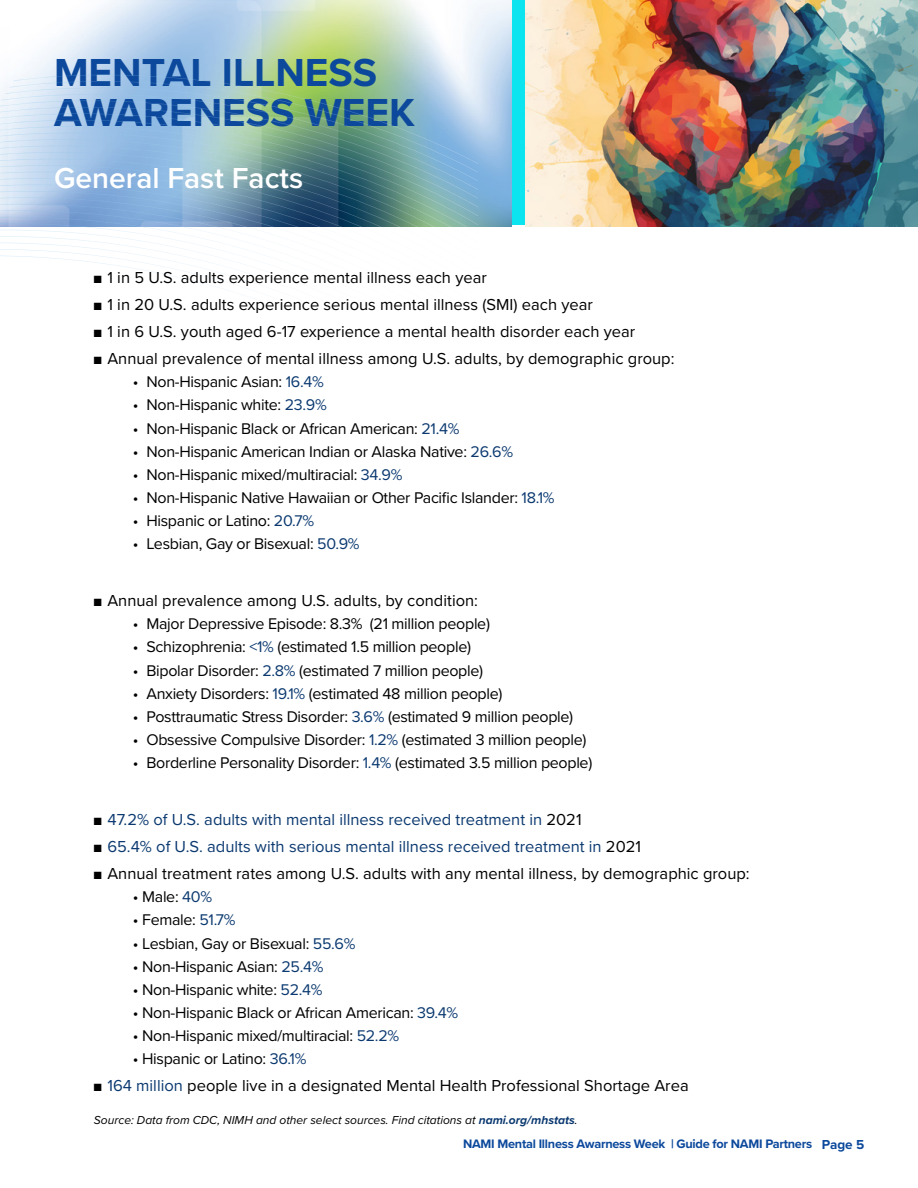
<style>
.page{position:relative;width:918px;height:1188px;background:#fff}
.page>*{position:absolute;margin:0;border:0;box-sizing:border-box;transform-origin:0 0}
.t1{font:700 40.5px/40.5px "Proxima Nova";color:#0c499c}
.t2{font:600 30px "Proxima Nova";color:#fff}
.t3{font:16.5px "Proxima Nova";color:#000}
.t4{font:16.5px "Proxima Nova";color:#0b3970}
.t5{font:16.05px "Proxima Nova";letter-spacing:-.02em;color:#000}
.t6{font:700 12.75px "Proxima Nova";letter-spacing:-.02em;color:#0c499c}
.t7{font:italic 12px "Proxima Nova";color:#000}
.s1{color:#0b3970}
.s2{color:#000}
.s3{font-weight:700;color:#0b3970}
.s4{font-size:13.5px}
</style>
<div class="page">
<img style="left:0;top:0;width:512px;height:226px">
<div style="left:512px;top:0;width:14px;height:225px;background:#0ce5ef"></div>
<svg style="left:0;top:223px;width:478px;height:6px"></svg>
<svg style="left:0;top:101px;width:478px;height:122px;background:#698faa"></svg>
<svg style="left:1px;top:94px;width:477px;height:122px;background:#7a9db5"></svg>
<svg style="left:5px;top:88px;width:473px;height:122px;background:#7b9eb7"></svg>
<svg style="left:9px;top:81px;width:469px;height:122px;background:#83a6bd"></svg>
<svg style="left:14px;top:75px;width:464px;height:122px;background:#92b9bf"></svg>
<img style="left:526px;top:0;width:392px;height:227px">
<h1 class="t1" style="left:54px;top:51px;width:362px">MENTAL ILLNESS<br>AWARENESS WEEK</h1>
<h2 class="t2" style="left:54px;top:156px;width:251px">General Fast Facts</h2>
<p class="t3" style="left:94px;top:265px;width:394px">■ 1 in 5 U.S. adults experience mental illness each year</p>
<p class="t3" style="left:94px;top:292px;width:500px">■ 1 in 20 U.S. adults experience serious mental illness (SMI) each year</p>
<p class="t3" style="left:94px;top:319px;width:543px">■ 1 in 6 U.S. youth aged 6-17 experience a mental health disorder each year</p>
<p class="t3" style="left:94px;top:346px;width:582px">■ Annual prevalence of mental illness among U.S. adults, by demographic group:</p>
<p class="t5" style="left:133px;top:370px;width:192px">• Non-Hispanic Asian: <span class="s1">16.4%</span></p>
<p class="t5" style="left:133px;top:393px;width:195px">• Non-Hispanic white: <span class="s1">23.9%</span></p>
<p class="t5" style="left:133px;top:416px;width:328px">• Non-Hispanic Black or African American: <span class="s1">21.4%</span></p>
<p class="t5" style="left:133px;top:439px;width:382px">• Non-Hispanic American Indian or Alaska Native: <span class="s1">26.6%</span></p>
<p class="t5" style="left:133px;top:463px;width:271px">• Non-Hispanic mixed/multiracial: <span class="s1">34.9%</span></p>
<p class="t5" style="left:133px;top:486px;width:423px">• Non-Hispanic Native Hawaiian or Other Pacific Islander: <span class="s1">18.1%</span></p>
<p class="t5" style="left:133px;top:509px;width:183px">• Hispanic or Latino: <span class="s1">20.7%</span></p>
<p class="t5" style="left:133px;top:532px;width:228px">• Lesbian, Gay or Bisexual: <span class="s1">50.9%</span></p>
<p class="t3" style="left:94px;top:588px;width:386px">■ Annual prevalence among U.S. adults, by condition:</p>
<p class="t5" style="left:133px;top:612px;width:359px">• Major Depressive Episode: 8.3% (21 million people)</p>
<p class="t5" style="left:133px;top:635px;width:340px">• Schizophrenia: <span class="s1">&lt;1%</span> (estimated 1.5 million people)</p>
<p class="t5" style="left:133px;top:658px;width:352px">• Bipolar Disorder: <span class="s1">2.8%</span> (estimated 7 million people)</p>
<p class="t5" style="left:133px;top:681px;width:371px">• Anxiety Disorders: <span class="s1">19.1%</span> (estimated 48 million people)</p>
<p class="t5" style="left:133px;top:705px;width:442px">• Posttraumatic Stress Disorder: <span class="s1">3.6%</span> (estimated 9 million people)</p>
<p class="t5" style="left:133px;top:728px;width:455px">• Obsessive Compulsive Disorder: <span class="s1">1.2%</span> (estimated 3 million people)</p>
<p class="t5" style="left:133px;top:751px;width:461px">• Borderline Personality Disorder: <span class="s1">1.4%</span> (estimated 3.5 million people)</p>
<p class="t4" style="left:94px;top:807px;width:489px"><span class="s2">■</span> 47.2% of U.S. adults with mental illness received treatment in <span class="s2">2021</span></p>
<p class="t4" style="left:94px;top:834px;width:549px"><span class="s2">■</span> 65.4% of U.S. adults with serious mental illness received treatment in <span class="s2">2021</span></p>
<p class="t3" style="left:94px;top:861px;width:657px">■ Annual treatment rates among U.S. adults with any mental illness, by demographic group:</p>
<p class="t5" style="left:133px;top:885px;width:81px">• Male: <span class="s1">40%</span></p>
<p class="t5" style="left:133px;top:908px;width:104px">• Female: <span class="s1">51.7%</span></p>
<p class="t5" style="left:133px;top:931px;width:224px">• Lesbian, Gay or Bisexual: <span class="s1">55.6%</span></p>
<p class="t5" style="left:133px;top:954px;width:192px">• Non-Hispanic Asian: <span class="s1">25.4%</span></p>
<p class="t5" style="left:133px;top:978px;width:191px">• Non-Hispanic white: <span class="s1">52.4%</span></p>
<p class="t5" style="left:133px;top:1001px;width:327px">• Non-Hispanic Black or African American: <span class="s1">39.4%</span></p>
<p class="t5" style="left:133px;top:1024px;width:268px">• Non-Hispanic mixed/multiracial: <span class="s1">52.2%</span></p>
<p class="t5" style="left:133px;top:1047px;width:175px">• Hispanic or Latino: <span class="s1">36.1%</span></p>
<p class="t3" style="left:94px;top:1074px;width:596px">■ <span class="s1">164 million</span> people live in a designated Mental Health Professional Shortage Area</p>
<p class="t7" style="left:94px;top:1111px;width:485px">Source: Data from CDC, NIMH and other select sources. Find citations at <span class="s3">nami.org/mhstats</span>.</p>
<p class="t6" style="left:463px;top:1134px;width:403px">NAMI Mental Illness Awarness Week | Guide for NAMI Partners <span class="s4">Page 5</span></p>
</div>
